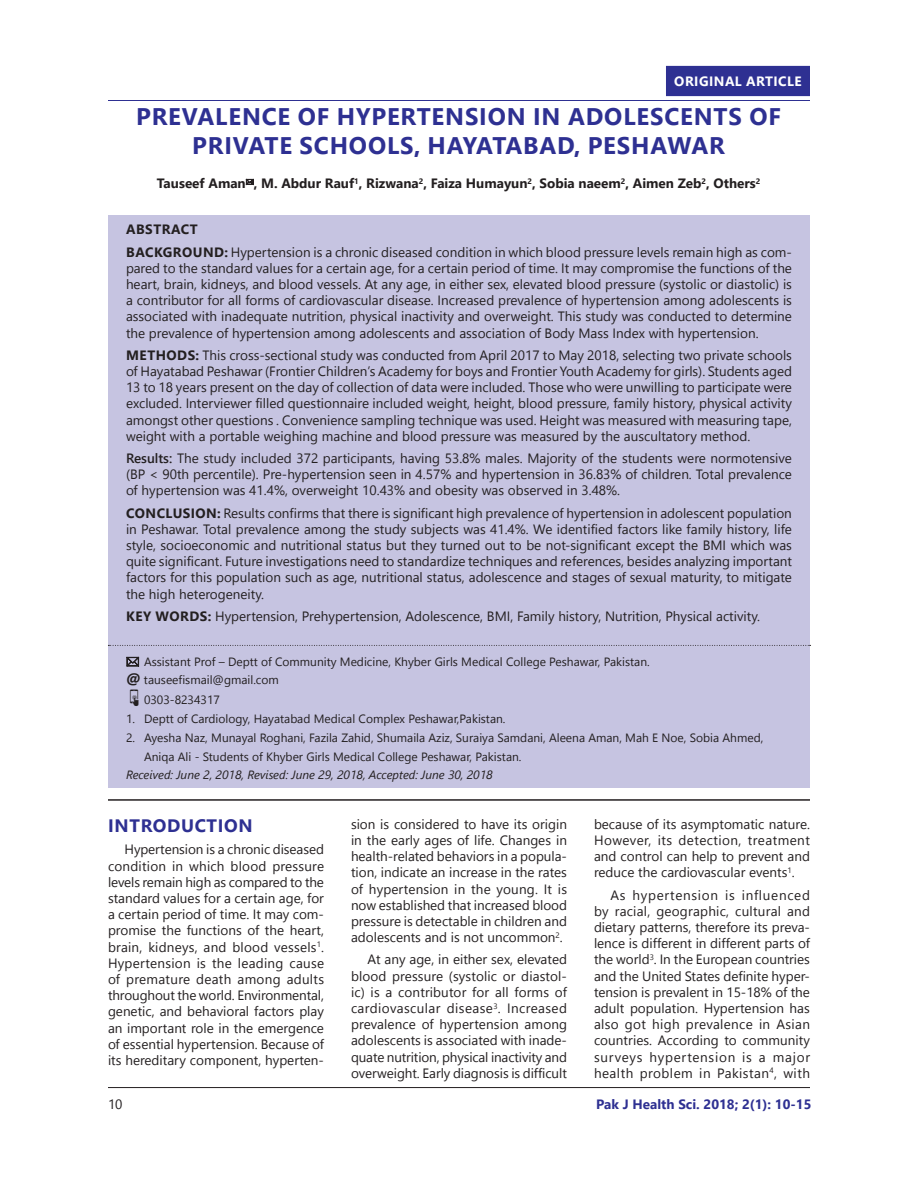
<style>
.page{position:relative;width:918px;height:1188px;background:#fff}
.page>*{position:absolute;margin:0;border:0;box-sizing:border-box;transform-origin:0 0}
.Headline{font:700 24px/28.8px "Segoe UI";letter-spacing:.035em;color:#2e3092;text-align:center}
.Subhead_1{font:700 18px "Segoe UI";letter-spacing:.035em;color:#2e3092}
.Abstract{font:13.5px/16.2px "Segoe UI";color:#231f20;text-align:justify}
.Body_text{font:13.5px/16.2px "Segoe UI";color:#231f20;text-align:justify}
.Author_Name{font:700 13.5px "Segoe UI";color:#231f20}
.t1{font:700 13.5px "Segoe UI";color:#2e3092}
.Body_text-2{font:700 13.5px "Segoe UI";letter-spacing:.035em;color:#fff}
.Abstract-2{font:700 13.5px "Segoe UI";letter-spacing:.035em;color:#231f20}
.Abstract-3{font:12px "Segoe UI";color:#231f20}
.Abstract-4{font:italic 12px "Segoe UI";color:#231f20}
.s1{font-weight:700}
.s2{font-weight:600}
.s3{font-weight:700;font-style:italic;font-size:15px}
</style>
<div class="page">
<hr style="left:108px;top:1087px;width:702px;height:1px;background:#231f20">
<hr style="left:108px;top:100px;width:702px;height:1px;background:#2e3092">
<div style="left:666px;top:66px;width:144px;height:30px;background:#2e3092"></div>
<div style="left:108px;top:215px;width:702px;height:573px;background:#c6c4e1"></div>
<svg style="left:108px;top:645px;width:703px;height:1px"></svg>
<hr style="left:108px;top:799px;width:702px;height:2px;background:#231f20">
<svg style="left:246px;top:179px;width:8px;height:6px"></svg>
<svg style="left:127px;top:657px;width:12px;height:9px"></svg>
<p class="Body_text-2" style="left:674px;top:68px;width:129px">ORIGINAL ARTICLE</p>
<p class="Headline" style="left:136px;top:101px;width:646px">PREVALENCE OF HYPERTENSION IN ADOLESCENTS OF<br>PRIVATE SCHOOLS, HAYATABAD, PESHAWAR</p>
<p class="Author_Name" style="left:157px;top:171px;width:605px">Tauseef Aman , M. Abdur Rauf<sup>1</sup>, Rizwana<sup>2</sup>, Faiza Humayun<sup>2</sup>, Sobia naeem<sup>2</sup>, Aimen Zeb<sup>2</sup>, Others<sup>2</sup></p>
<p class="Abstract-2" style="left:126px;top:217px;width:73px">ABSTRACT</p>
<p class="Abstract" style="left:126px;top:243px;width:668px"><span class="s1">BACKGROUND:</span> Hypertension is a chronic diseased condition in which blood pressure levels remain high as com&shy;pared to the standard values for a certain age, for a certain period of time. It may compromise the functions of the heart, brain, kidneys, and blood vessels. At any age, in either sex, elevated blood pressure (systolic or diastolic) is a contributor for all forms of cardiovascular disease. Increased prevalence of hypertension among adolescents is associated with inadequate nutrition, physical inactivity and overweight. This study was conducted to determine the prevalence of hypertension among adolescents and association of Body Mass Index with hypertension.</p>
<p class="Abstract" style="left:126px;top:347px;width:668px"><span class="s1">METHODS:</span> This cross-sectional study was conducted from April 2017 to May 2018, selecting two private schools of Hayatabad Peshawar (Frontier Children’s Academy for boys and Frontier Youth Academy for girls). Students aged 13 to 18 years present on the day of collection of data were included. Those who were unwilling to participate were excluded. Interviewer filled questionnaire included weight, height, blood pressure, family history, physical activity amongst other questions . Convenience sampling technique was used. Height was measured with measuring tape, weight with a portable weighing machine and blood pressure was measured by the auscultatory method.</p>
<p class="Abstract" style="left:126px;top:450px;width:668px"><span class="s2">Results:</span> The study included 372 participants, having 53.8% males. Majority of the students were normotensive (BP &lt; 90th percentile). Pre-hypertension seen in 4.57% and hypertension in 36.83% of children. Total prevalence of hypertension was 41.4%, overweight 10.43% and obesity was observed in 3.48%.</p>
<p class="Abstract" style="left:126px;top:504px;width:668px"><span class="s1">CONCLUSION:</span> Results confirms that there is significant high prevalence of hypertension in adolescent population in Peshawar. Total prevalence among the study subjects was 41.4%. We identified factors like family history, life style, socioeconomic and nutritional status but they turned out to be not-significant except the BMI which was quite significant. Future investigations need to standardize techniques and references, besides analyzing important factors for this population such as age, nutritional status, adolescence and stages of sexual maturity, to mitigate the high heterogeneity.</p>
<p class="Abstract" style="left:126px;top:608px;width:635px"><span class="s1">KEY WORDS:</span> Hypertension, Prehypertension, Adolescence, BMI, Family history, Nutrition, Physical activity.</p>
<p class="Abstract-3" style="left:144px;top:652px;width:507px">Assistant Prof – Deptt of Community Medicine, Khyber Girls Medical College Peshawar, Pakistan.</p>
<p class="Abstract-3" style="left:126px;top:670px;width:154px"><span class="s3">@</span> tauseefismail@gmail.com</p>
<p class="Abstract-3" style="left:144px;top:690px;width:77px">0303-8234317</p>
<p class="Abstract-3" style="left:126px;top:709px;width:381px">1. Deptt of Cardiology, Hayatabad Medical Complex Peshawar,Pakistan.</p>
<p class="Abstract-3" style="left:126px;top:728px;width:639px">2. Ayesha Naz, Munayal Roghani, Fazila Zahid, Shumaila Aziz, Suraiya Samdani, Aleena Aman, Mah E Noe, Sobia Ahmed,</p>
<p class="Abstract-3" style="left:144px;top:747px;width:379px">Aniqa Ali - Students of Khyber Girls Medical College Peshawar, Pakistan.</p>
<p class="Abstract-4" style="left:126px;top:767px;width:368px">Received: June 2, 2018, Revised: June 29, 2018, Accepted: June 30, 2018</p>
<p class="Body_text" style="left:351px;top:816px;width:218px">sion is considered to have its origin in the early ages of life. Changes in health-related behaviors in a popula&shy;tion, indicate an increase in the rates of hypertension in the young. It is now established that increased blood pressure is detectable in children and adolescents and is not uncommon<sup>2</sup>.</p>
<p class="Body_text" style="left:351px;top:951px;width:218px;text-indent:16px">At any age, in either sex, elevated blood pressure (systolic or diastol&shy;ic) is a contributor for all forms of cardiovascular disease<sup>3</sup>. Increased prevalence of hypertension among adolescents is associated with inade&shy;quate nutrition, physical inactivity and overweight. Early diagnosis is difficult</p>
<p class="Body_text" style="left:594px;top:816px;width:218px">because of its asymptomatic nature.<br>However, its detection, treatment and control can help to prevent and reduce the cardiovascular events<sup>1</sup>.</p>
<p class="Body_text" style="left:594px;top:886px;width:218px;text-indent:16px">As hypertension is influenced by racial, geographic, cultural and dietary patterns, therefore its preva&shy;lence is different in different parts of the world<sup>3</sup>. In the European countries and the United States definite hyper&shy;tension is prevalent in 15-18% of the adult population. Hypertension has also got high prevalence in Asian countries. According to community surveys hypertension is a major health problem in Pakistan<sup>4</sup>, with</p>
<p class="Subhead_1" style="left:108px;top:809px;width:146px">INTRODUCTION</p>
<p class="Body_text" style="left:108px;top:841px;width:218px;text-indent:16px">Hypertension is a chronic diseased condition in which blood pressure levels remain high as compared to the standard values for a certain age, for a certain period of time. It may com&shy;promise the functions of the heart, brain, kidneys, and blood vessels<sup>1</sup>.<br>Hypertension is the leading cause of premature death among adults throughout the world. Environmental, genetic, and behavioral factors play an important role in the emergence of essential hypertension. Because of its hereditary component, hyperten-</p>
<p class="Body_text" style="left:108px;top:1096px;width:16px">10</p>
<p class="t1" style="left:596px;top:1092px;width:217px">Pak J Health Sci. 2018; 2(1): 10-15</p>
</div>
